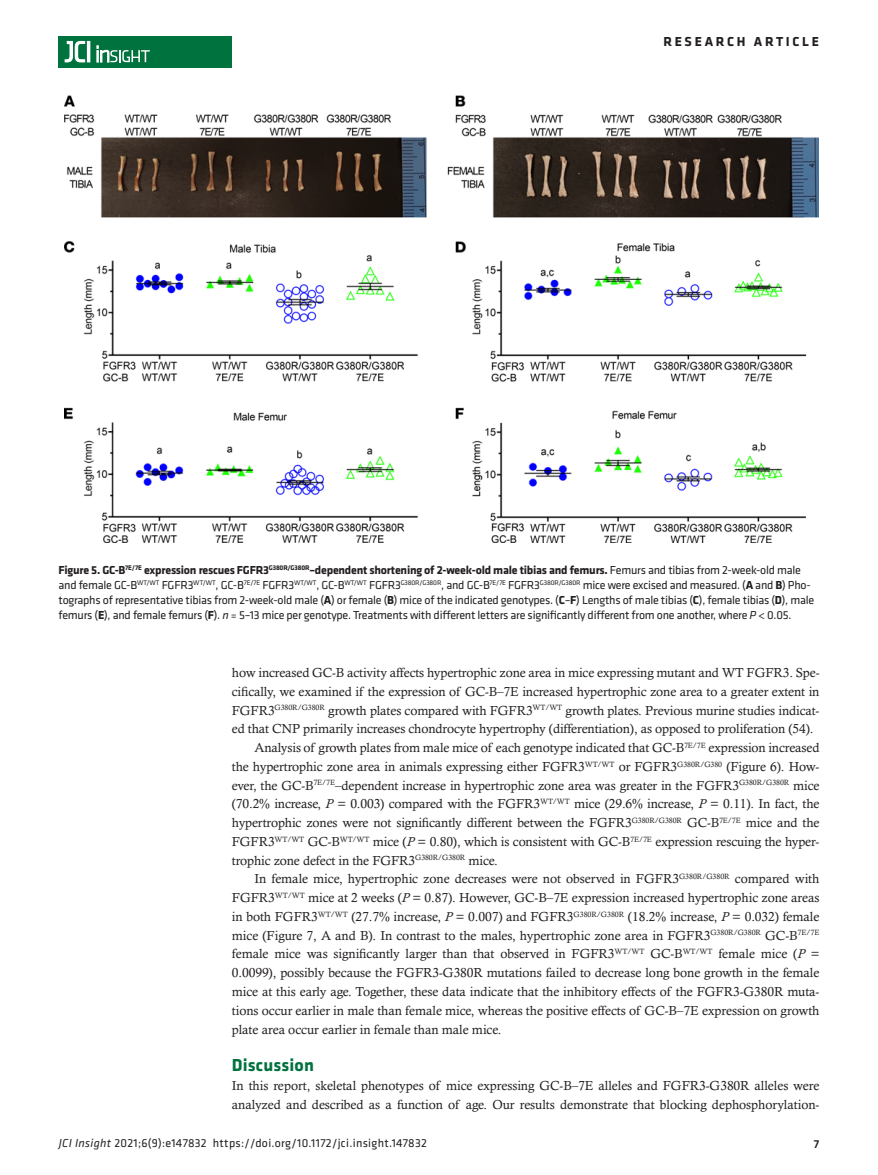
<style>
.page{position:relative;width:878px;height:1175px;background:#fff}
.page>*{position:absolute;margin:0;border:0;box-sizing:border-box;transform-origin:0 0}
.t1{font:700 18px "Klavika";letter-spacing:.01em;color:#00723e}
.t2{font:700 13.5px "Klavika Basic";letter-spacing:.2em;color:#231f20}
.t3{font:13.2px/18.8px "Calisto MT Std";letter-spacing:-.01em;color:#231f20}
.t4{font:12px/15px "Klavika Basic";letter-spacing:-.02em;color:#231f20}
.t5{font:12px "Klavika Basic";letter-spacing:.025em;color:#231f20}
.t6{font:500 12px "Klavika Basic";color:#231f20}
.s1{font-weight:700}
.s2{font-style:italic}
</style>
<div class="page">
<div style="left:59px;top:36px;width:173px;height:31px;background:#00723e"></div>
<hr style="left:87px;top:41px;width:3px;height:21px;background:#fff">
<svg style="left:64px;top:41px;width:21px;height:22px"></svg>
<svg style="left:97px;top:46px;width:53px;height:16px"></svg>
<img style="left:65px;top:96px;width:753px;height:446px">
<p class="t2" style="left:663px;top:32px;width:157px">RESEARCH ARTICLE</p>
<p class="t4" style="left:59px;top:561px;width:757px"><span class="s1">Figure 5. GC-B</span><sup>7E/7E</sup> <span class="s1">expression rescues FGFR3</span><sup>G380R/G380R</sup><span class="s1">–dependent shortening of 2-week-old male tibias and femurs.</span> Femurs and tibias from 2-week-old male and female GC-B<sup>WT/WT</sup> FGFR3<sup>WT/WT</sup>, GC-B<sup>7E/7E</sup> FGFR3<sup>WT/WT</sup>, GC-B<sup>WT/WT</sup> FGFR3<sup>G380R/G380R</sup>, and GC-B<sup>7E/7E</sup> FGFR3<sup>G380R/G380R</sup> mice were excised and measured. (<span class="s1">A</span> and <span class="s1">B</span>) Pho&shy;tographs of representative tibias from 2-week-old male (<span class="s1">A</span>) or female (<span class="s1">B</span>) mice of the indicated genotypes. (<span class="s1">C</span>–<span class="s1">F</span>) Lengths of male tibias (<span class="s1">C</span>), female tibias (<span class="s1">D</span>), male femurs (<span class="s1">E</span>), and female femurs (<span class="s1">F</span>). <span class="s2">n</span> = 5–13 mice per genotype. Treatments with different letters are significantly different from one another, where <span class="s2">P</span> &lt; 0.05.</p>
<p class="t3" style="left:232px;top:663px;width:589px">how increased GC-B activity affects hypertrophic zone area in mice expressing mutant and WT FGFR3. Spe-</p>
<p class="t3" style="left:232px;top:682px;width:589px">cifically, we examined if the expression of GC-B–7E increased hypertrophic zone area to a greater extent in</p>
<p class="t3" style="left:232px;top:700px;width:589px">FGFR3<sup>G380R/G380R</sup> growth plates compared with FGFR3<sup>WT/WT</sup> growth plates. Previous murine studies indicat-</p>
<p class="t3" style="left:232px;top:719px;width:583px">ed that CNP primarily increases chondrocyte hypertrophy (differentiation), as opposed to proliferation (54).</p>
<p class="t3" style="left:254px;top:738px;width:566px">Analysis of growth plates from male mice of each genotype indicated that GC-B<sup>7E/7E</sup> expression increased</p>
<p class="t3" style="left:232px;top:757px;width:589px">the hypertrophic zone area in animals expressing either FGFR3<sup>WT/WT</sup> or FGFR3<sup>G380R/G380</sup> (Figure 6). How-</p>
<p class="t3" style="left:232px;top:775px;width:589px">ever, the GC-B<sup>7E/7E</sup>–dependent increase in hypertrophic zone area was greater in the FGFR3<sup>G380R/G380R</sup> mice</p>
<p class="t3" style="left:232px;top:794px;width:589px">(70.2% increase, <span class="s2">P</span> = 0.003) compared with the FGFR3<sup>WT/WT</sup> mice (29.6% increase, <span class="s2">P</span> = 0.11). In fact, the</p>
<p class="t3" style="left:232px;top:813px;width:589px">hypertrophic zones were not significantly different between the FGFR3<sup>G380R/G380R</sup> GC-B<sup>7E/7E</sup> mice and the</p>
<p class="t3" style="left:232px;top:832px;width:589px">FGFR3<sup>WT/WT</sup> GC-B<sup>WT/WT</sup> mice (<span class="s2">P</span> = 0.80), which is consistent with GC-B<sup>7E/7E</sup> expression rescuing the hyper-</p>
<p class="t3" style="left:232px;top:850px;width:267px">trophic zone defect in the FGFR3<sup>G380R/G380R</sup> mice.</p>
<p class="t3" style="left:254px;top:869px;width:566px">In female mice, hypertrophic zone decreases were not observed in FGFR3<sup>G380R/G380R</sup> compared with</p>
<p class="t3" style="left:232px;top:888px;width:589px">FGFR3<sup>WT/WT</sup> mice at 2 weeks (<span class="s2">P</span> = 0.87). However, GC-B–7E expression increased hypertrophic zone areas</p>
<p class="t3" style="left:232px;top:907px;width:589px">in both FGFR3<sup>WT/WT</sup> (27.7% increase, <span class="s2">P</span> = 0.007) and FGFR3<sup>G380R/G380R</sup> (18.2% increase, <span class="s2">P</span> = 0.032) female</p>
<p class="t3" style="left:232px;top:925px;width:589px">mice (Figure 7, A and B). In contrast to the males, hypertrophic zone area in FGFR3<sup>G380R/G380R</sup> GC-B<sup>7E/7E</sup></p>
<p class="t3" style="left:232px;top:944px;width:589px">female mice was significantly larger than that observed in FGFR3<sup>WT/WT</sup> GC-B<sup>WT/WT</sup> female mice (<span class="s2">P</span> =</p>
<p class="t3" style="left:232px;top:963px;width:589px">0.0099), possibly because the FGFR3-G380R mutations failed to decrease long bone growth in the female</p>
<p class="t3" style="left:232px;top:982px;width:589px">mice at this early age. Together, these data indicate that the inhibitory effects of the FGFR3-G380R muta-</p>
<p class="t3" style="left:232px;top:1001px;width:589px">tions occur earlier in male than female mice, whereas the positive effects of GC-B–7E expression on growth</p>
<p class="t3" style="left:232px;top:1019px;width:271px">plate area occur earlier in female than male mice.</p>
<h1 class="t1" style="left:232px;top:1052px;width:84px">Discussion</h1>
<p class="t3" style="left:232px;top:1075px;width:589px">In this report, skeletal phenotypes of mice expressing GC-B–7E alleles and FGFR3-G380R alleles were analyzed and described as a function of age. Our results demonstrate that blocking dephosphorylation-</p>
<p class="t5" style="left:59px;top:1135px;width:369px"><span class="s2">JCI Insight</span> 2021;6(9):e147832 https://doi.org/10.1172/jci.insight.147832</p>
<p class="t6" style="left:813px;top:1135px;width:7px">7</p>
</div>
